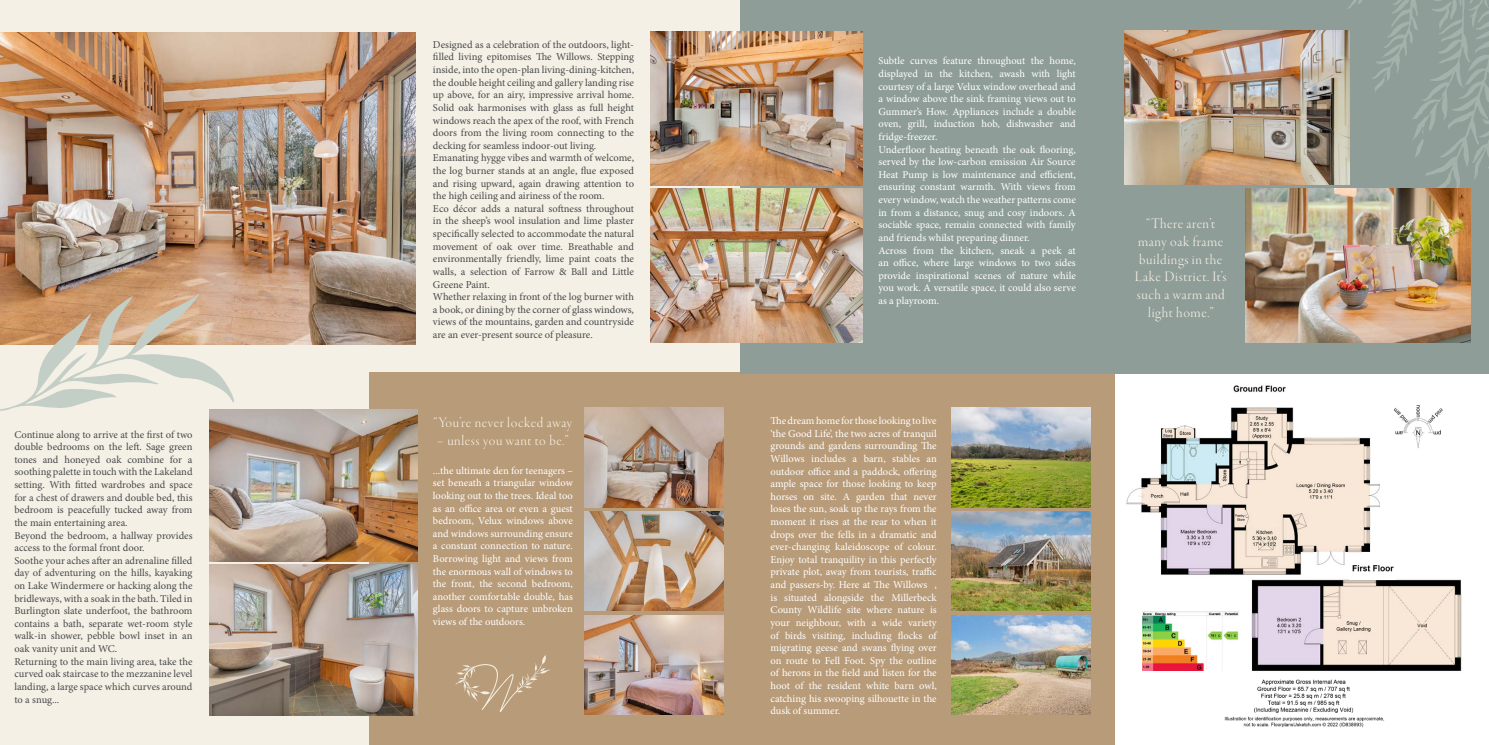
<style>
.page{position:relative;width:1489px;height:745px;background:#fff}
.page>*{position:absolute;margin:0;border:0;box-sizing:border-box;transform-origin:0 0}
.t1{font:14.88px/17.8px "Garamond Premr Pro Lt Disp";letter-spacing:.04em;color:#f5f0e5;text-align:center}
.t2{font:10.5px/12.6px "Minion Pro";color:#fff;text-align:justify}
.t3{font:10.5px/12.6px "Minion Pro";color:#46484b}
</style>
<div class="page">
<div style="left:0;top:0;width:1114px;height:744px;background:#f5f0e5"></div>
<div style="left:369px;top:372px;width:745px;height:372px;background:#b89b78"></div>
<div style="left:740px;top:0;width:748px;height:373px;background:#8f9d98"></div>
<svg style="left:1292px;top:0;width:196px;height:262px"></svg>
<img style="left:0;top:33px;width:415px;height:311px">
<img style="left:650px;top:31px;width:212px;height:154px">
<img style="left:650px;top:189px;width:212px;height:153px">
<img style="left:1124px;top:30px;width:224px;height:154px">
<img style="left:1245px;top:189px;width:225px;height:153px">
<img style="left:584px;top:407px;width:139px;height:100px">
<img style="left:584px;top:511px;width:139px;height:99px">
<img style="left:584px;top:615px;width:139px;height:99px">
<img style="left:209px;top:409px;width:208px;height:152px">
<img style="left:209px;top:564px;width:208px;height:151px">
<svg style="left:455px;top:655px;width:95px;height:56px"></svg>
<img style="left:951px;top:407px;width:139px;height:100px">
<img style="left:951px;top:511px;width:139px;height:99px">
<img style="left:951px;top:615px;width:139px;height:99px">
<img style="left:1126px;top:385px;width:253px;height:190px">
<img style="left:1251px;top:579px;width:211px;height:92px">
<img style="left:1349px;top:556px;width:45px;height:19px">
<img style="left:1394px;top:405px;width:49px;height:44px">
<img style="left:1224px;top:679px;width:161px;height:49px">
<img style="left:1142px;top:611px;width:96px;height:58px">
<svg style="left:0;top:293px;width:234px;height:118px"></svg>
<p class="t3" style="left:14px;top:427px;width:180px">Continue along to arrive at the first of two double bedrooms on the left. Sage green tones and honeyed oak combine for a soothing palette in touch with the Lakeland setting. With fitted wardrobes and space for a chest of drawers and double bed, this bedroom is peacefully tucked away from the main entertaining area.<br>Beyond the bedroom, a hallway provides access to the formal front door.<br>Soothe your aches after an adrenaline filled day of adventuring on the hills, kayaking on Lake Windermere or hacking along the bridleways, with a soak in the bath. Tiled in Burlington slate underfoot, the bathroom contains a bath, separate wet-room style walk-in shower, pebble bowl inset in an oak vanity unit and WC.<br>Returning to the main living area, take the curved oak staircase to the mezzanine level landing, a large space which curves around to a snug...</p>
<p class="t3" style="left:433px;top:38px;width:202px">Designed as a celebration of the outdoors, light&shy;filled living epitomises The Willows. Stepping inside, into the open-plan living-dining-kitchen, the double height ceiling and gallery landing rise up above, for an airy, impressive arrival home.<br>Solid oak harmonises with glass as full height windows reach the apex of the roof, with French doors from the living room connecting to the decking for seamless indoor-out living.<br>Emanating hygge vibes and warmth of welcome, the log burner stands at an angle, flue exposed and rising upward, again drawing attention to the high ceiling and airiness of the room.<br>Eco décor adds a natural softness throughout in the sheep’s wool insulation and lime plaster specifically selected to accommodate the natural movement of oak over time. Breathable and environmentally friendly, lime paint coats the walls, a selection of Farrow &amp; Ball and Little Greene Paint.<br>Whether relaxing in front of the log burner with a book, or dining by the corner of glass windows, views of the mountains, garden and countryside are an ever-present source of pleasure.</p>
<h1 class="t1" style="left:433px;top:414px;width:140px">“You’re never locked away</h1>
<h1 class="t1" style="left:437px;top:432px;width:133px">– unless you want to be.”</h1>
<p class="t2" style="left:433px;top:464px;width:141px">...the ultimate den for teenagers – set beneath a triangular window looking out to the trees. Ideal too as an office area or even a guest bedroom, Velux windows above and windows surrounding ensure a constant connection to nature.<br>Borrowing light and views from the enormous wall of windows to the front, the second bedroom, another comfortable double, has glass doors to capture unbroken views of the outdoors.</p>
<p class="t2" style="left:878px;top:55px;width:199px;text-align:left">Subtle curves feature throughout the home, displayed in the kitchen, awash with light courtesy of a large Velux window overhead and a window above the sink framing views out to Gummer’s How. Appliances include a double oven, grill, induction hob, dishwasher and fridge-freezer.<br>Underfloor heating beneath the oak flooring, served by the low-carbon emission Air Source Heat Pump is low maintenance and efficient, ensuring constant warmth. With views from every window, watch the weather patterns come in from a distance, snug and cosy indoors. A sociable space, remain connected with family and friends whilst preparing dinner.<br>Across from the kitchen, sneak a peek at an office, where large windows to two sides provide inspirational scenes of nature while you work. A versatile space, it could also serve as a playroom.</p>
<p class="t2" style="left:770px;top:414px;width:168px">The dream home for those looking to live ‘the Good Life’, the two acres of tranquil grounds and gardens surrounding The Willows includes a barn, stables an outdoor office and a paddock, offering ample space for those looking to keep horses on site. A garden that never loses the sun, soak up the rays from the moment it rises at the rear to when it drops over the fells in a dramatic and ever-changing kaleidoscope of colour.<br>Enjoy total tranquility in this perfectly private plot, away from tourists, traffic and passers-by. Here at The Willows , is situated alongside the Millerbeck County Wildlife site where nature is your neighbour, with a wide variety of birds visiting, including flocks of migrating geese and swans flying over on route to Fell Foot. Spy the outline of herons in the field and listen for the hoot of the resident white barn owl, catching his swooping silhouette in the dusk of summer.</p>
<h1 class="t1" style="left:1134px;top:215px;width:93px">“There aren’t many oak frame buildings in the<br>Lake District. It’s such a warm and light home.”</h1>
</div>
